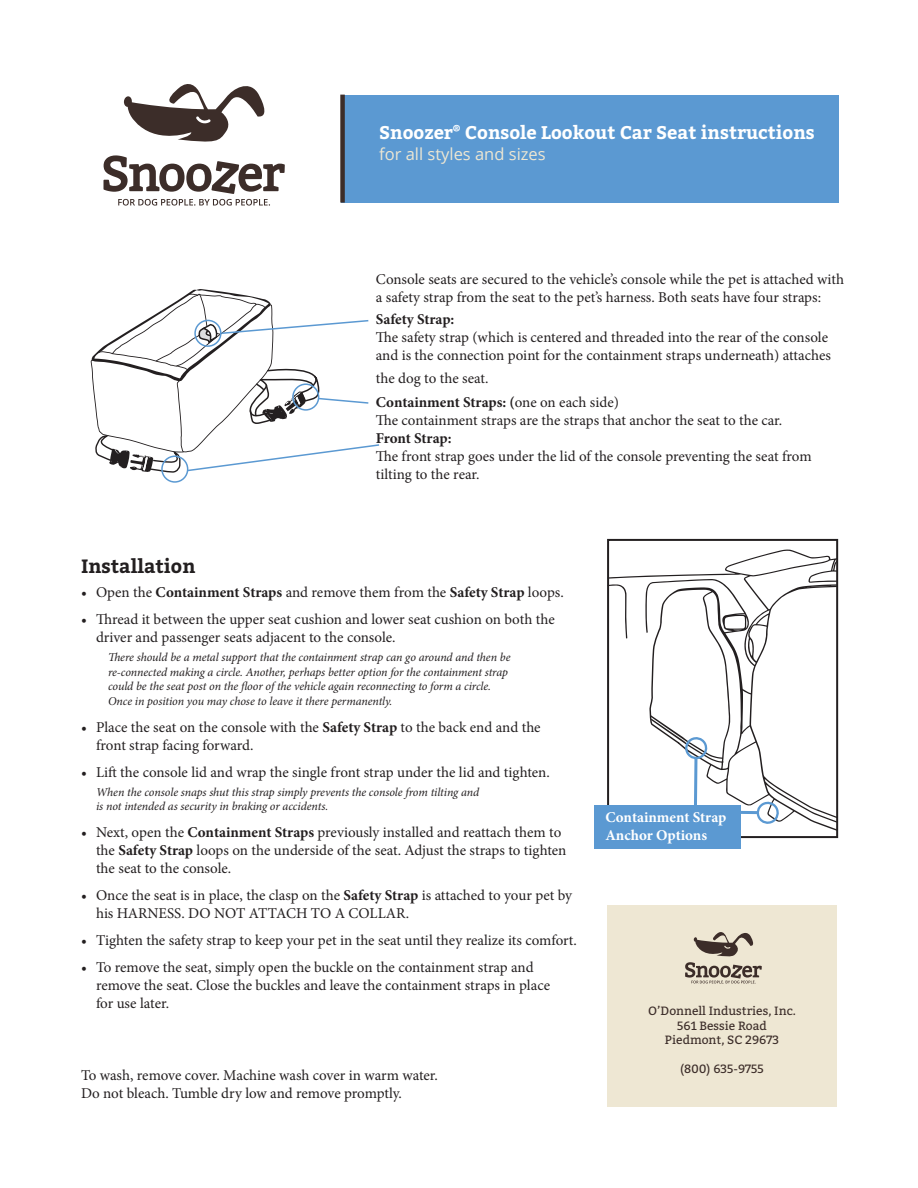
<style>
.page{position:relative;width:918px;height:1188px;background:#fff}
.page>*{position:absolute;margin:0;border:0;box-sizing:border-box;transform-origin:0 0}
.t1{font:700 19.2px "Bitter";color:#231f20}
.t2{font:700 18.3px "Bitter";color:#fff}
.t3{font:16.5px "Open Sans";color:#eee7d3}
.t4{font:15px/18px "Minion Pro";color:#231f20}
.t5{font:700 15px/18px "Minion Pro";letter-spacing:-.005em;color:#fff}
.t6{font:700 15px "Minion Pro";letter-spacing:-.01em;color:#231f20}
.t7{font:italic 12px/14.4px "Minion Pro";letter-spacing:-.01em;color:#231f20}
.t8{font:12px/14.4px "Bitter";color:#3c2d29;text-align:center}
.s1{font-weight:700}
</style>
<div class="page">
<div style="left:607px;top:905px;width:230px;height:202px;background:#eee7d3"></div>
<div style="left:341px;top:95px;width:497px;height:108px;background:#5b99d2"></div>
<div style="left:340px;top:95px;width:5px;height:108px;background:#3c2d29"></div>
<svg style="left:610px;top:549px;width:225px;height:281px"></svg>
<div style="left:607px;top:539px;width:231px;height:299px;border:2px solid #231f20"></div>
<div style="left:161px;top:456px;width:27px;height:27px;border:2px solid #5b99d2;border-radius:50%"></div>
<svg style="left:714px;top:800px;width:67px;height:24px"></svg>
<svg style="left:91px;top:289px;width:289px;height:184px"></svg>
<div style="left:595px;top:805px;width:146px;height:43px;background:#5b99d2"></div>
<svg style="left:649px;top:628px;width:58px;height:177px"></svg>
<svg style="left:685px;top:932px;width:77px;height:52px"></svg>
<svg style="left:124px;top:84px;width:141px;height:58px"></svg>
<svg style="left:104px;top:155px;width:181px;height:51px"></svg>
<p class="t2" style="left:379px;top:119px;width:437px">Snoozer<sup>®</sup> Console Lookout Car Seat instructions</p>
<p class="t3" style="left:379px;top:143px;width:168px">for all styles and sizes</p>
<p class="t4" style="left:376px;top:270px;width:470px">Console seats are secured to the vehicle’s console while the pet is attached with a safety strap from the seat to the pet’s harness. Both seats have four straps:</p>
<p class="t6" style="left:376px;top:309px;width:80px">Safety Strap:</p>
<p class="t4" style="left:376px;top:328px;width:457px">The safety strap (which is centered and threaded into the rear of the console and is the connection point for the containment straps underneath) attaches</p>
<p class="t4" style="left:376px;top:366px;width:245px;line-height:24px">the dog to the seat.<br><span class="s1">Containment Straps: (</span>one on each side)</p>
<p class="t4" style="left:376px;top:411px;width:408px">The containment straps are the straps that anchor the seat to the car.</p>
<p class="t6" style="left:376px;top:427px;width:77px">Front Strap:</p>
<p class="t4" style="left:376px;top:447px;width:437px">The front strap goes under the lid of the console preventing the seat from tilting to the rear.</p>
<p class="t1" style="left:81px;top:551px;width:116px">Installation</p>
<p class="t4" style="left:81px;top:583px;width:484px">• Open the <span class="s1">Containment Straps</span> and remove them from the <span class="s1">Safety Strap</span> loops.</p>
<p class="t4" style="left:96px;top:610px;width:460px;text-indent:-15px">• Thread it between the upper seat cushion and lower seat cushion on both the driver and passenger seats adjacent to the console.</p>
<p class="t7" style="left:108px;top:650px;width:404px">There should be a metal support that the containment strap can go around and then be re-connected making a circle. Another, perhaps better option for the containment strap could be the seat post on the floor of the vehicle again reconnecting to form a circle.<br>Once in position you may chose to leave it there permanently.</p>
<p class="t4" style="left:96px;top:718px;width:446px;text-indent:-15px">• Place the seat on the console with the <span class="s1">Safety Strap</span> to the back end and the front strap facing forward.</p>
<p class="t4" style="left:81px;top:763px;width:470px">• Lift the console lid and wrap the single front strap under the lid and tighten.</p>
<p class="t7" style="left:96px;top:785px;width:385px">When the console snaps shut this strap simply prevents the console from tilting and is not intended as security in braking or accidents.</p>
<p class="t4" style="left:96px;top:824px;width:472px;text-indent:-15px">• Next, open the <span class="s1">Containment Straps</span> previously installed and reattach them to the <span class="s1">Safety Strap</span> loops on the underside of the seat. Adjust the straps to tighten the seat to the console.</p>
<p class="t4" style="left:96px;top:887px;width:477px;text-indent:-15px">• Once the seat is in place, the clasp on the <span class="s1">Safety Strap</span> is attached to your pet by his HARNESS. DO NOT ATTACH TO A COLLAR.</p>
<p class="t4" style="left:81px;top:932px;width:497px">• Tighten the safety strap to keep your pet in the seat until they realize its comfort.</p>
<p class="t4" style="left:96px;top:959px;width:456px;text-indent:-15px">• To remove the seat, simply open the buckle on the containment strap and remove the seat. Close the buckles and leave the containment straps in place for use later.</p>
<p class="t4" style="left:81px;top:1067px;width:358px">To wash, remove cover. Machine wash cover in warm water.<br>Do not bleach. Tumble dry low and remove promptly.</p>
<p class="t5" style="left:605px;top:808px;width:122px">Containment Strap<br>Anchor Options</p>
<p class="t8" style="left:648px;top:1003px;width:149px">O’Donnell Industries, Inc.<br>561 Bessie Road<br>Piedmont, SC 29673</p>
<p class="t8" style="left:680px;top:1061px;width:85px">(800) 635-9755</p>
</div>
